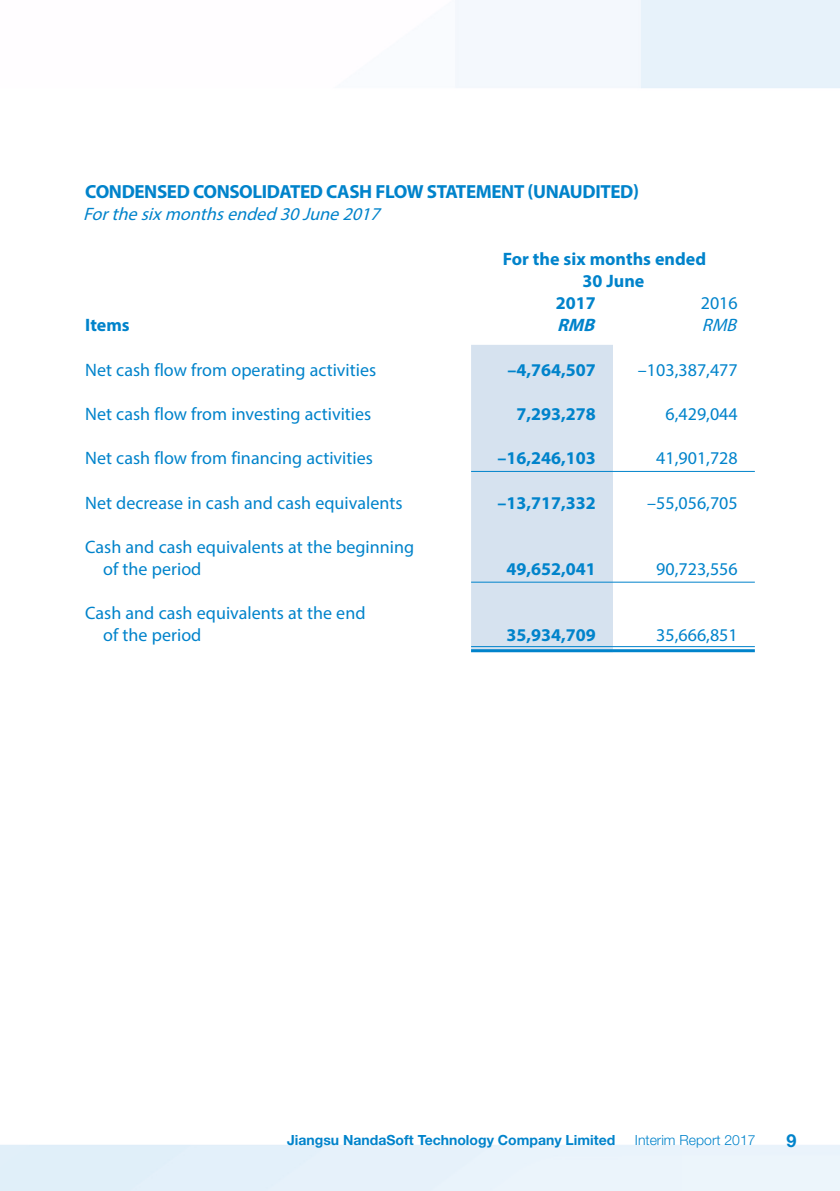
<style>
.page{position:relative;width:840px;height:1191px;background:#fff}
.page>*{position:absolute;margin:0;border:0;box-sizing:border-box;transform-origin:0 0}
.t1{font:700 19px "Myriad Pro";letter-spacing:-.02em;color:#0083cb}
.t2{font:18px/22px "Myriad Pro";color:#0083cb}
.t3{font:700 18px "Myriad Pro";color:#0083cb}
.t4{font:italic 18px "Myriad Pro";color:#0083cb}
.t5{font:italic 700 18px "Myriad Pro";color:#0083cb}
.t6{font:700 18px "Helvetica Neue LT Std";color:#0083cb}
.t7{font:700 14px "Helvetica Neue LT Std";color:#0083cb}
.t8{font:300 14px "Helvetica Neue LT Std";color:#0083cb}
</style>
<div class="page">
<img style="left:0;top:0;width:839px;height:1191px">
<div style="left:471px;top:345px;width:141px;height:304px;background:#d6e2ef"></div>
<hr style="left:471px;top:471px;width:141px;height:1px;background:#0083cb">
<hr style="left:612px;top:471px;width:142px;height:1px;background:#0083cb">
<hr style="left:471px;top:581px;width:141px;height:1px;background:#0083cb">
<hr style="left:612px;top:581px;width:142px;height:1px;background:#0083cb">
<hr style="left:471px;top:646px;width:141px;height:1px;background:#0083cb">
<hr style="left:471px;top:649px;width:141px;height:3px;background:#0083cb">
<hr style="left:612px;top:646px;width:142px;height:1px;background:#0083cb">
<hr style="left:612px;top:649px;width:142px;height:3px;background:#0083cb">
<p class="t1" style="left:85px;top:180px;width:555px">CONDENSED CONSOLIDATED CASH FLOW STATEMENT (UNAUDITED)</p>
<p class="t4" style="left:83px;top:203px;width:303px">Forthesixmonthsended30June2017</p>
<p class="t3" style="left:502px;top:247px;width:205px">For the six months ended</p>
<p class="t3" style="left:582px;top:269px;width:63px">30 June</p>
<p class="t3" style="left:555px;top:291px;width:41px">2017</p>
<p class="t2" style="left:700px;top:292px;width:38px">2016</p>
<p class="t3" style="left:85px;top:313px;width:46px">Items</p>
<p class="t5" style="left:557px;top:313px;width:44px">RMB</p>
<p class="t4" style="left:701px;top:314px;width:41px">RMB</p>
<p class="t2" style="left:85px;top:358px;width:292px">Net cash flow from operating activities</p>
<p class="t3" style="left:507px;top:358px;width:90px">–4,764,507</p>
<p class="t2" style="left:637px;top:358px;width:101px">–103,387,477</p>
<p class="t2" style="left:85px;top:402px;width:287px">Net cash flow from investing activities</p>
<p class="t3" style="left:516px;top:402px;width:81px">7,293,278</p>
<p class="t2" style="left:665px;top:402px;width:74px">6,429,044</p>
<p class="t2" style="left:85px;top:446px;width:289px">Net cash flow from financing activities</p>
<p class="t3" style="left:497px;top:446px;width:100px">–16,246,103</p>
<p class="t2" style="left:656px;top:446px;width:83px">41,901,728</p>
<p class="t2" style="left:85px;top:491px;width:319px">Net decrease in cash and cash equivalents</p>
<p class="t3" style="left:497px;top:491px;width:100px">–13,717,332</p>
<p class="t2" style="left:646px;top:491px;width:92px">–55,056,705</p>
<p class="t2" style="left:103px;top:535px;width:312px;text-indent:-18px">Cash and cash equivalents at the beginning of the period</p>
<p class="t3" style="left:506px;top:557px;width:91px">49,652,041</p>
<p class="t2" style="left:655px;top:557px;width:83px">90,723,556</p>
<p class="t2" style="left:103px;top:602px;width:264px;text-indent:-18px">Cash and cash equivalents at the end of the period</p>
<p class="t3" style="left:506px;top:623px;width:91px">35,934,709</p>
<p class="t2" style="left:655px;top:624px;width:83px">35,666,851</p>
<p class="t7" style="left:287px;top:1130px;width:330px">Jiangsu NandaSoft Technology Company Limited</p>
<p class="t8" style="left:634px;top:1131px;width:122px">Interim Report 2017</p>
<p class="t6" style="left:785px;top:1129px;width:12px">9</p>
</div>
